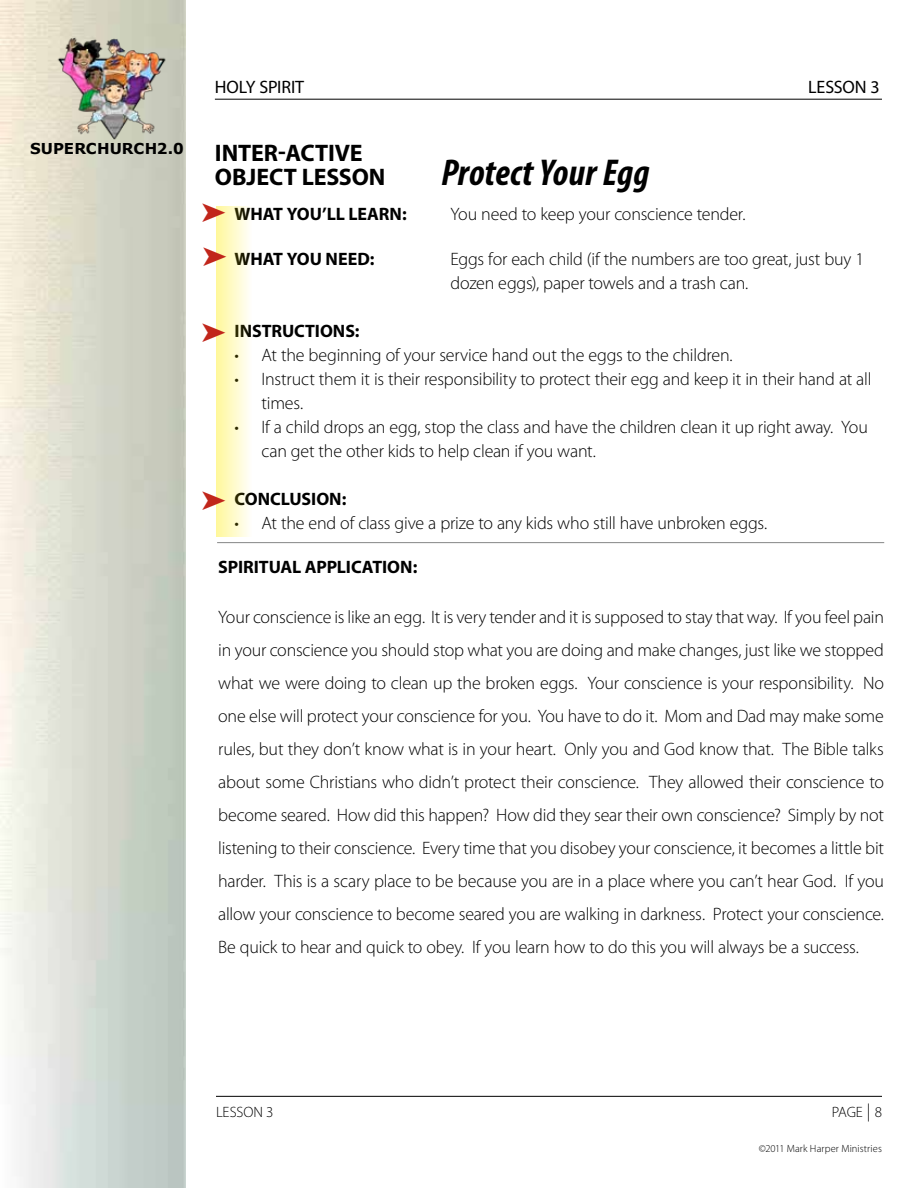
<style>
.page{position:relative;width:918px;height:1188px;background:#fff}
.page>*{position:absolute;margin:0;border:0;box-sizing:border-box;transform-origin:0 0}
.t1{font:italic 700 condensed 37.5px "Myriad Pro";letter-spacing:.005em;color:#000}
.t2{font:700 24px/24px "Myriad Pro";color:#000}
.t3{font:300 18px/33px "Myriad Pro";letter-spacing:-.015em;color:#000}
.t4{font:700 18px "Myriad Pro";letter-spacing:-.005em;color:#000}
.t5{font:18px "Myriad Pro";letter-spacing:-.005em;color:#000}
.t6{font:700 15px "Verdana";letter-spacing:.005em;color:#000}
.t7{font:300 15px "Myriad Pro";letter-spacing:-.005em;color:#000}
.t8{font:300 10.5px "Myriad Pro";letter-spacing:.01em;color:#000}
.s1{font-size:18px}
</style>
<div class="page">
<hr style="left:216px;top:1096px;width:666px;height:1px;background:#000">
<hr style="left:215px;top:99px;width:667px;height:1px;background:#000">
<img style="left:36px;top:36px;width:150px;height:104px">
<hr style="left:217px;top:542px;width:667px;height:1px;background:#868787">
<svg style="left:216px;top:206px;width:33px;height:330px"></svg>
<svg style="left:216px;top:206px;width:10px;height:60px"></svg>
<svg style="left:216px;top:324px;width:9px;height:18px"></svg>
<svg style="left:216px;top:491px;width:9px;height:19px"></svg>
<p class="t6" style="left:30px;top:139px;width:155px">SUPERCHURCH2.0</p>
<p class="t5" style="left:215px;top:76px;width:91px">HOLY SPIRIT</p>
<p class="t5" style="left:808px;top:76px;width:73px">LESSON 3</p>
<h2 class="t2" style="left:215px;top:140px;width:135px">INTER-ACTIVE<br>OBJECT LESSO</h2>
<h2 class="t2" style="left:369px;top:164px;width:18px">N</h2>
<h1 class="t1" style="left:441px;top:149px;width:210px">Protect Your Egg</h1>
<p class="t4" style="left:235px;top:202px;width:174px">WHAT YOU’LL LEARN:</p>
<p class="t3" style="left:451px;top:197px;width:296px">You need to keep your conscience tender.</p>
<p class="t4" style="left:235px;top:248px;width:142px">WHAT YOU NEED:</p>
<p class="t3" style="left:451px;top:247px;width:415px;line-height:24px">Eggs for each child (if the numbers are too great, just buy 1 dozen eggs), paper towels and a trash can.</p>
<p class="t4" style="left:235px;top:320px;width:126px">INSTRUCTIONS:</p>
<p class="t3" style="left:235px;top:339px;width:500px">• At the beginning of your service hand out the eggs to the children.</p>
<p class="t3" style="left:262px;top:367px;width:611px;line-height:24px;text-indent:-27px">• Instruct them it is their responsibility to protect their egg and keep it in their hand at all times.</p>
<p class="t3" style="left:262px;top:415px;width:608px;line-height:24px;text-indent:-27px">• If a child drops an egg, stop the class and have the children clean it up right away. You can get the other kids to help clean if you want.</p>
<p class="t4" style="left:235px;top:488px;width:113px">CONCLUSION:</p>
<p class="t3" style="left:235px;top:507px;width:534px">• At the end of class give a prize to any kids who still have unbroken eggs.</p>
<p class="t4" style="left:218px;top:555px;width:201px">SPI RITUAL APPLICATION:</p>
<p class="t3" style="left:218px;top:600px;width:668px;text-align:justify">Your conscience is like an egg. It is very tender and it is supposed to stay that way. If you feel pain in your conscience you should stop what you are doing and make changes, just like we stopped what we were doing to clean up the broken eggs. Your conscience is your responsibility. No one else will protect your conscience for you. You have to do it. Mom and Dad may make some rules, but they don’t know what is in your heart. Only you and God know that. The Bible talks about some Christians who didn’t protect their conscience. They allowed their conscience to become seared. How did this happen? How did they sear their own conscience? Simply by not listening to their conscience. Every time that you disobey your conscience, it becomes a little bit harder. This is a scary place to be because you are in a place where you can’t hear God. If you allow your conscience to become seared you are walking in darkness. Protect your conscience.<br>Be quick to hear and quick to obey. If you learn how to do this you will always be a success.</p>
<p class="t7" style="left:216px;top:1103px;width:59px">LESSON 3</p>
<p class="t7" style="left:832px;top:1103px;width:52px">PAGE <span class="s1">|</span> 8</p>
<p class="t8" style="left:759px;top:1142px;width:125px">©2011 Mark Harper Ministries</p>
</div>
